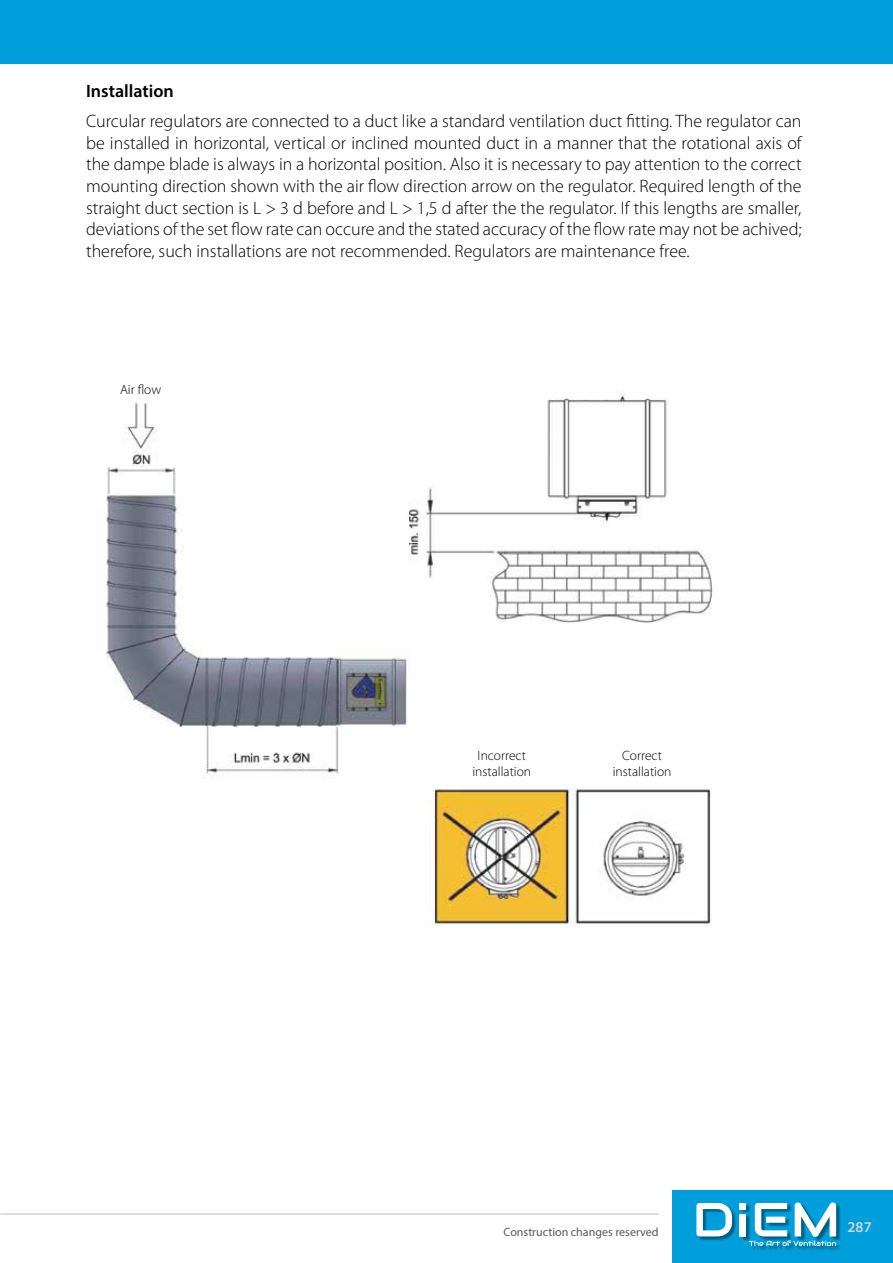
<style>
.page{position:relative;width:893px;height:1263px;background:#fff}
.page>*{position:absolute;margin:0;border:0;box-sizing:border-box;transform-origin:0 0}
.t1{font:300 18px/21.6px "Myriad Pro";color:#000;text-align:justify}
.t2{font:600 18px "Myriad Pro";color:#000}
.t3{font:600 15px "Myriad Pro";color:#d1d3d4}
.t4{font:300 13.5px/16.2px "Myriad Pro";color:#000;text-align:center}
.t5{font:12px "Myriad Pro";color:#58595b}
</style>
<div class="page">
<div style="left:672px;top:1191px;width:221px;height:72px;background:#009fdb"></div>
<div style="left:0;top:0;width:893px;height:64px;background:#009fdb"></div>
<hr style="left:0;top:1213px;width:659px;height:1px;background:#d1d3d4">
<img style="left:106px;top:394px;width:607px;height:532px">
<div style="left:697px;top:1203px;width:144px;height:48px;background:#000;opacity:.4"></div>
<svg style="left:696px;top:1203px;width:36px;height:33px"></svg>
<svg style="left:740px;top:1202px;width:96px;height:44px"></svg>
<p class="t2" style="left:86px;top:80px;width:89px">Installation</p>
<p class="t1" style="left:86px;top:110px;width:717px">Curcular regulators are connected to a duct like a standard ventilation duct fitting. The regulator can be installed in horizontal, vertical or inclined mounted duct in a manner that the rotational axis of the dampe blade is always in a horizontal position. Also it is necessary to pay attention to the correct mounting direction shown with the air flow direction arrow on the regulator. Required length of the straight duct section is L &gt; 3 d before and L &gt; 1,5 d after the the regulator. If this lengths are smaller, deviations of the set flow rate can occure and the stated accuracy of the flow rate may not be achived; therefore, such installations are not recommended. Regulators are maintenance free.</p>
<p class="t4" style="left:120px;top:381px;width:43px">Air flow</p>
<p class="t4" style="left:472px;top:747px;width:60px">Incorrect installation</p>
<p class="t4" style="left:613px;top:747px;width:60px">Correct installation</p>
<p class="t5" style="left:503px;top:1225px;width:157px">Construction changes reserved</p>
<p class="t3" style="left:848px;top:1217px;width:26px">287</p>
</div>
